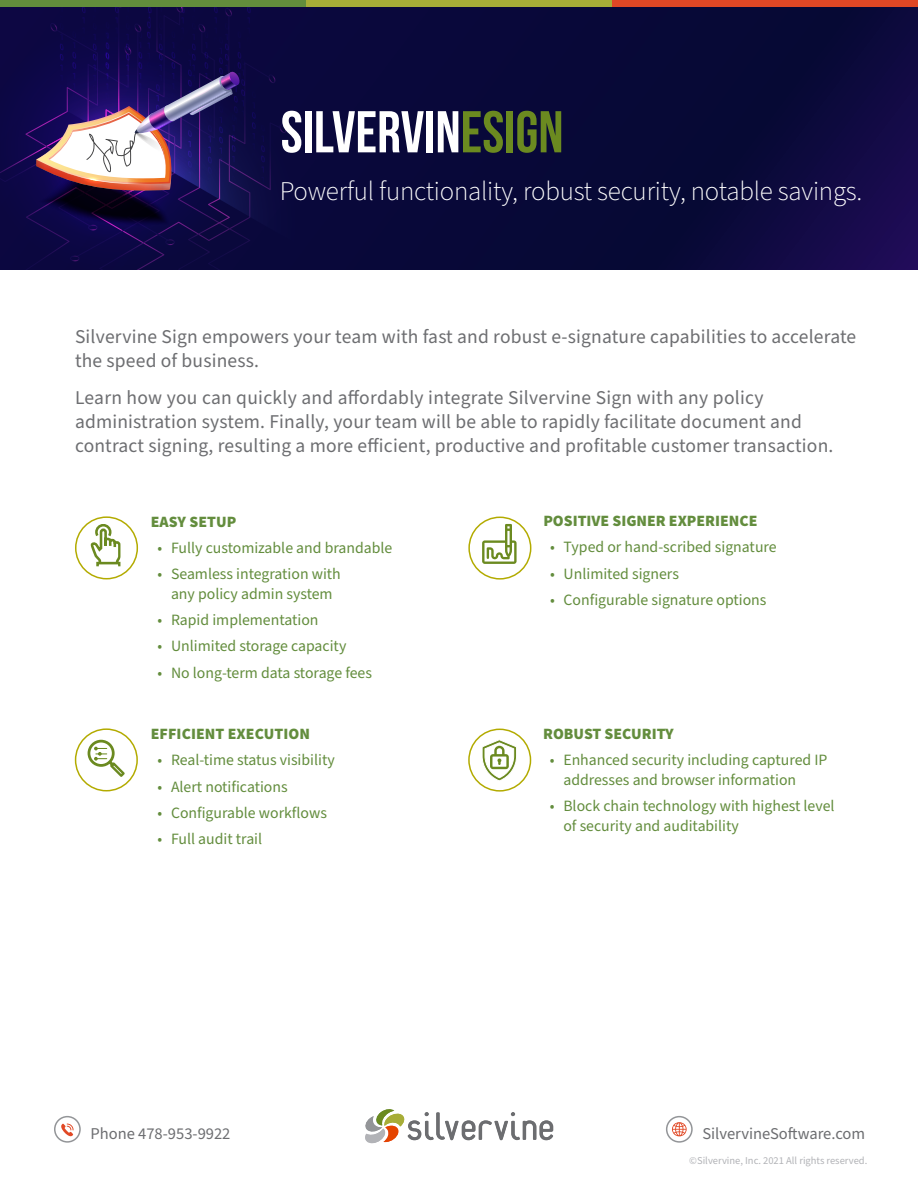
<style>
.page{position:relative;width:918px;height:1188px;background:#fff}
.page>*{position:absolute;margin:0;border:0;box-sizing:border-box;transform-origin:0 0}
.t1{font:300 27px "Source Sans Pro";letter-spacing:-.01em;color:#fff}
.t2{font:19.5px/24px "Source Sans Pro";letter-spacing:.01em;color:#6d6e71}
.t3{font:16.5px "Source Sans Pro";color:#6d6e71}
.t4{font:15.75px/19.5px "Source Sans Pro";color:#638d3d}
.t5{font:900 15.75px "Source Sans Pro";color:#638d3d}
.t6{font:10.5px "Source Sans Pro";color:#b2b3b7}
</style>
<div class="page">
<svg style="left:301px;top:7px;width:617px;height:263px;background:#0a093a"></svg>
<svg style="left:0;top:7px;width:301px;height:263px;background:#2a2056"></svg>
<div style="left:305px;top:111px;width:7px;height:41px;background:#fff"></div>
<svg style="left:316px;top:111px;width:108px;height:41px"></svg>
<div style="left:427px;top:111px;width:6px;height:41px;background:#fff"></div>
<svg style="left:438px;top:111px;width:65px;height:42px"></svg>
<div style="left:507px;top:111px;width:6px;height:41px;background:#6b8a20"></div>
<svg style="left:517px;top:111px;width:44px;height:42px;background:#465a28"></svg>
<div style="left:0;top:0;width:306px;height:7px;background:#628d3c"></div>
<div style="left:306px;top:0;width:306px;height:7px;background:#a7ad37"></div>
<div style="left:612px;top:0;width:306px;height:7px;background:#df4725"></div>
<svg style="left:365px;top:1109px;width:188px;height:34px"></svg>
<div style="left:54px;top:1116px;width:27px;height:27px;border:2px solid #939598;border-radius:50%"></div>
<svg style="left:61px;top:1124px;width:13px;height:12px"></svg>
<svg style="left:672px;top:1122px;width:15px;height:14px"></svg>
<div style="left:666px;top:1116px;width:27px;height:27px;border:2px solid #939598;border-radius:50%"></div>
<svg style="left:91px;top:524px;width:30px;height:43px"></svg>
<div style="left:75px;top:516px;width:63px;height:63px;border:2px solid #b3ab00;border-radius:50%"></div>
<div style="left:88px;top:740px;width:27px;height:27px;border:3px solid #6b8a20;border-radius:50%"></div>
<svg style="left:94px;top:747px;width:31px;height:30px"></svg>
<div style="left:75px;top:728px;width:63px;height:63px;border:2px solid #b3ab00;border-radius:50%"></div>
<svg style="left:472px;top:524px;width:45px;height:40px"></svg>
<div style="left:468px;top:517px;width:63px;height:63px;border:2px solid #b3ab00;border-radius:50%"></div>
<svg style="left:482px;top:740px;width:35px;height:41px"></svg>
<div style="left:468px;top:729px;width:63px;height:63px;border:2px solid #b3ab00;border-radius:50%"></div>
<p class="t1" style="left:280px;top:173px;width:584px">Powerful functionality, robust security, notable savings.</p>
<p class="t2" style="left:75px;top:325px;width:783px">Silvervine Sign empowers your team with fast and robust e-signature capabilities to accelerate the speed of business.</p>
<p class="t2" style="left:75px;top:387px;width:760px">Learn how you can quickly and affordably integrate Silvervine Sign with any policy administration system. Finally, your team will be able to rapidly facilitate document and contract signing, resulting a more efficient, productive and profitable customer transaction.</p>
<p class="t5" style="left:151px;top:511px;width:87px">EASY SETUP</p>
<p class="t4" style="left:158px;top:539px;width:236px">• Fully customizable and brandable</p>
<p class="t4" style="left:158px;top:565px;width:185px;text-align:center">• Seamless integration with any policy admin system</p>
<p class="t4" style="left:158px;top:611px;width:162px">• Rapid implementation</p>
<p class="t4" style="left:158px;top:637px;width:190px">• Unlimited storage capacity</p>
<p class="t4" style="left:158px;top:663px;width:216px">• No long-term data storage fees</p>
<p class="t5" style="left:151px;top:723px;width:161px">EFFICIENT EXECUTION</p>
<p class="t4" style="left:158px;top:751px;width:179px">• Real-time status visibility</p>
<p class="t4" style="left:158px;top:777px;width:132px">• Alert notifications</p>
<p class="t4" style="left:158px;top:803px;width:171px">• Configurable workflows</p>
<p class="t4" style="left:158px;top:830px;width:106px">• Full audit trail</p>
<p class="t5" style="left:543px;top:510px;width:216px">POSITIVE SIGNER EXPERIENCE</p>
<p class="t4" style="left:550px;top:538px;width:228px">• Typed or hand-scribed signature</p>
<p class="t4" style="left:550px;top:564px;width:130px">• Unlimited signers</p>
<p class="t4" style="left:550px;top:590px;width:218px">• Configurable signature options</p>
<p class="t5" style="left:543px;top:723px;width:132px">ROBUST SECURITY</p>
<p class="t4" style="left:563px;top:751px;width:266px;text-indent:-14px">• Enhanced security including captured IP addresses and browser information</p>
<p class="t4" style="left:563px;top:797px;width:273px;text-indent:-14px">• Block chain technology with highest level of security and auditability</p>
<p class="t3" style="left:90px;top:1123px;width:142px">Phone 478-953-9922</p>
<p class="t3" style="left:702px;top:1123px;width:164px">SilvervineSoftware.com</p>
<p class="t6" style="left:689px;top:1153px;width:180px">©Silvervine, Inc. 2021 All rights reserved.</p>
</div>
